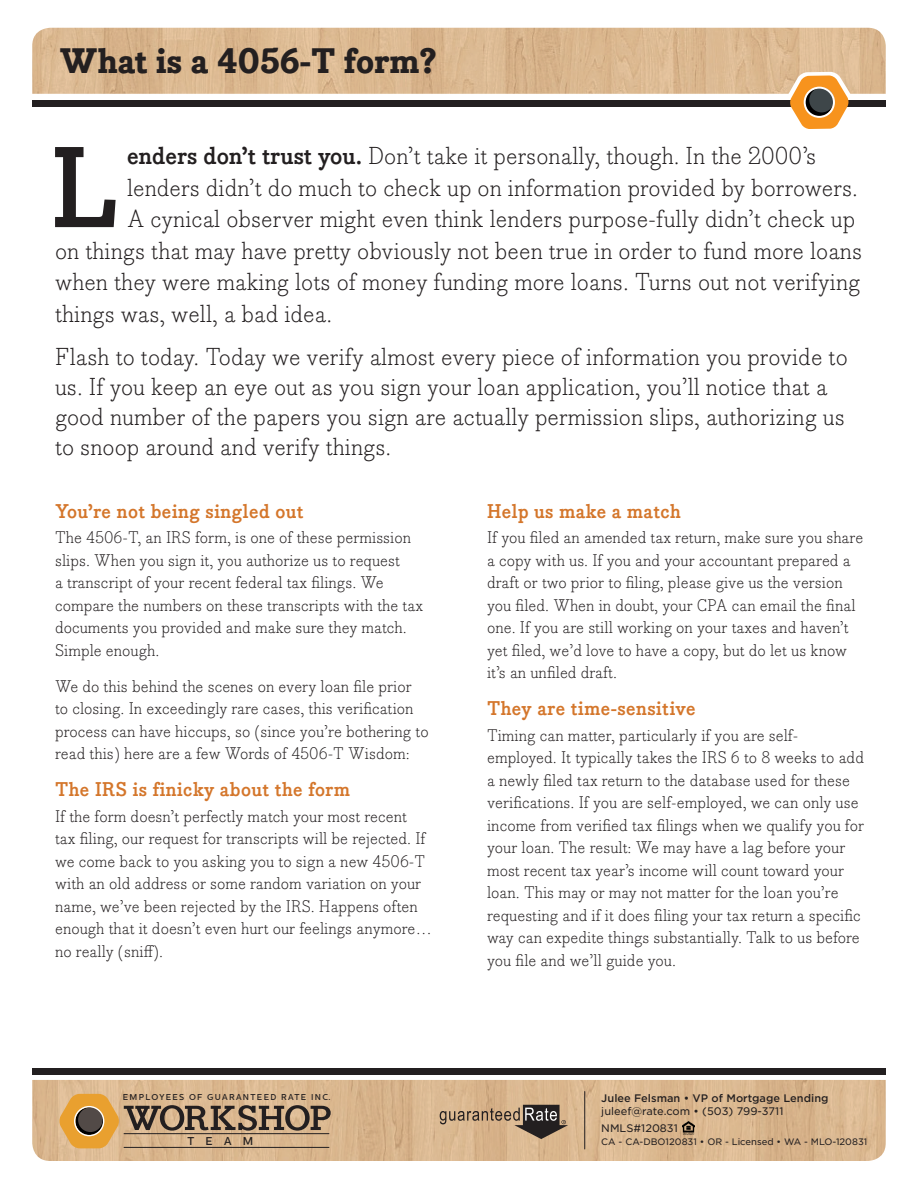
<style>
.page{position:relative;width:918px;height:1188px;background:#fff}
.page>*{position:absolute;margin:0;border:0;box-sizing:border-box;transform-origin:0 0}
.t1{font:700 112.5px "Bodoni Egyptian Pro";color:#231f20}
.t2{font:700 expanded 34.5px "Bodoni Egyptian Pro";color:#231f20}
.t3{font:300 24px/30px "Bodoni Egyptian Pro";color:#231f20}
.t4{font:700 19.5px "Bodoni Egyptian Pro";letter-spacing:.02em;color:#d4762b}
.t5{font:300 16.5px/22.5px "Bodoni Egyptian Pro";color:#231f20}
.t6{font:500 11.4px "Centrale Sans";color:#231f20}
.t7{font:10.5px/16.5px "Gotham S Sm";color:#231f20}
.t8{font:500 10.5px "Gotham S Sm";color:#231f20}
.t9{font:9px "Gotham S Sm";color:#231f20}
.t10{font:500 8.55px "Centrale Sans";letter-spacing:.155em;color:#231f20}
.s1{font-weight:700}
</style>
<div class="page">
<img style="left:32px;top:28px;width:854px;height:66px">
<div style="left:32px;top:100px;width:854px;height:7px;background:#231f20"></div>
<svg style="left:783px;top:71px;width:72px;height:58px"></svg>
<svg style="left:805px;top:88px;width:28px;height:28px"></svg>
<div style="left:809px;top:88px;width:25px;height:24px;background:#3e4649;border-radius:50%"></div>
<div style="left:804px;top:87px;width:31px;height:31px;border:2px solid #fff;border-radius:50%"></div>
<img style="left:32px;top:1080px;width:854px;height:81px">
<div style="left:32px;top:1069px;width:854px;height:6px;background:#231f20"></div>
<svg style="left:683px;top:1122px;width:11px;height:12px"></svg>
<svg style="left:440px;top:1105px;width:128px;height:34px;background:#a48b70"></svg>
<hr style="left:584px;top:1092px;width:1px;height:57px;background:#231f20">
<svg style="left:58px;top:1093px;width:273px;height:56px;background:#be9b71"></svg>
<svg style="left:75px;top:1107px;width:28px;height:28px"></svg>
<div style="left:78px;top:1107px;width:25px;height:25px;background:#524a47;border-radius:50%"></div>
<div style="left:74px;top:1106px;width:30px;height:30px;border:1px solid #fff;border-radius:50%"></div>
<hr style="left:124px;top:1133px;width:205px;height:1px;background:#231f20">
<hr style="left:124px;top:1147px;width:205px;height:1px;background:#231f20">
<h2 class="t2" style="left:59px;top:40px;width:378px">What is a 4056-T form?</h2>
<h1 class="t1" style="left:51px;top:119px;width:70px">L</h1>
<h3 class="t3" style="left:127px;top:142px;width:691px"><span class="s1">enders don’t trust you.</span> Don’t take it personally, though. In the 2000’s</h3>
<h3 class="t3" style="left:127px;top:173px;width:732px">lenders didn’t do much to check up on information provided by borrowers.</h3>
<h3 class="t3" style="left:127px;top:205px;width:730px">A cynical observer might even think lenders purpose-fully didn’t check up</h3>
<h3 class="t3" style="left:55px;top:236px;width:809px">on things that may have pretty obviously not been true in order to fund more loans</h3>
<h3 class="t3" style="left:55px;top:268px;width:807px">when they were making lots of money funding more loans. Turns out not verifying</h3>
<h3 class="t3" style="left:55px;top:299px;width:279px">things was, well, a bad idea.</h3>
<p class="t3" style="left:55px;top:343px;width:794px">Flash to today. Today we verify almost every piece of information you provide to us. If you keep an eye out as you sign your loan application, you’ll notice that a good number of the papers you sign are actually permission slips, authorizing us to snoop around and verify things.</p>
<p class="t4" style="left:55px;top:499px;width:250px">You’re not being singled out</p>
<p class="t5" style="left:55px;top:527px;width:370px">The 4506-T, an IRS form, is one of these permission slips. When you sign it, you authorize us to request<br>a transcript of your recent federal tax filings. We compare the numbers on these transcripts with the tax documents you provided and make sure they match.<br>Simple enough.</p>
<p class="t5" style="left:55px;top:676px;width:375px">We do this behind the scenes on every loan file prior to closing. In exceedingly rare cases, this verification process can have hiccups, so (since you’re bothering to read this) here are a few Words of 4506-T Wisdom:</p>
<p class="t4" style="left:55px;top:777px;width:297px">The IRS is finicky about the form</p>
<p class="t5" style="left:55px;top:806px;width:378px">If the form doesn’t perfectly match your most recent<br>tax filing, our request for transcripts will be rejected. If we come back to you asking you to sign a new 4506-T with an old address or some random variation on your name, we’ve been rejected by the IRS. Happens often enough that it doesn’t even hurt our feelings anymore… no really (sniff).</p>
<p class="t10" style="left:123px;top:1092px;width:209px">EMPLOYEES OF GUARANTEED RATE INC.</p>
<p class="t6" style="left:187px;top:1134px;width:68px">TEAM</p>
<p class="t4" style="left:487px;top:499px;width:195px">Help us make a match</p>
<p class="t5" style="left:487px;top:527px;width:378px">If you filed an amended tax return, make sure you share a copy with us. If you and your accountant prepared a draft or two prior to filing, please give us the version you filed. When in doubt, your CPA can email the final one. If you are still working on your taxes and haven’t yet filed, we’d love to have a copy, but do let us know it’s an unfiled draft.</p>
<p class="t4" style="left:487px;top:696px;width:210px">They are time-sensitive</p>
<p class="t5" style="left:487px;top:725px;width:379px">Timing can matter, particularly if you are self&shy;employed. It typically takes the IRS 6 to 8 weeks to add a newly filed tax return to the database used for these verifications. If you are self-employed, we can only use income from verified tax filings when we qualify you for your loan. The result: We may have a lag before your most recent tax year’s income will count toward your loan. This may or may not matter for the loan you’re requesting and if it does filing your tax return a specific way can expedite things substantially. Talk to us before you file and we’ll guide you.</p>
<p class="t8" style="left:601px;top:1091px;width:229px">Julee Felsman • VP of Mortgage Lending</p>
<p class="t7" style="left:601px;top:1103px;width:184px">juleef@rate.com • (503) 799-3711<br>NMLS#120831</p>
<p class="t9" style="left:601px;top:1136px;width:268px">CA - CA-DBO120831 • OR - Licensed • WA - MLO-120831</p>
</div>
